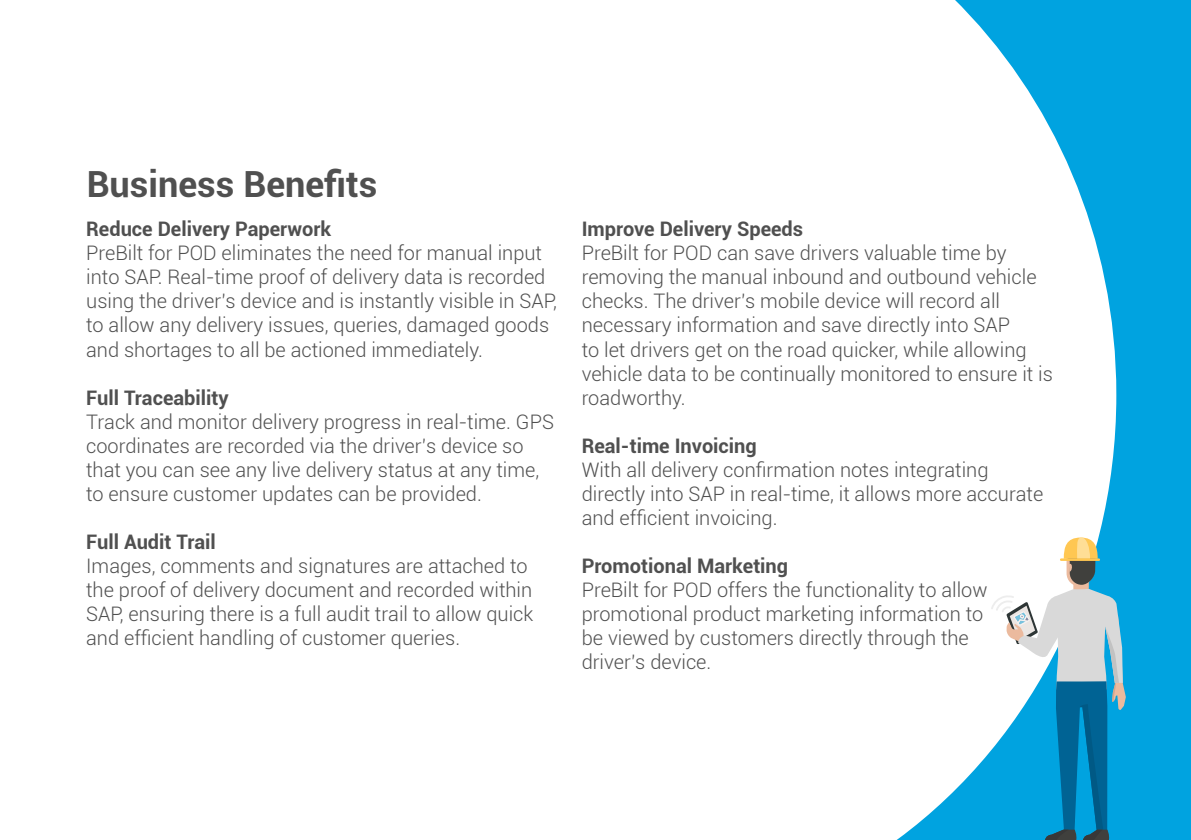
<style>
.page{position:relative;width:1191px;height:840px;background:#fff}
.page>*{position:absolute;margin:0;border:0;box-sizing:border-box;transform-origin:0 0}
.t1{font:700 36px "Roboto";color:#505050}
.t2{font:300 20px/24px "Roboto";color:#505050}
.t3{font:700 20px "Roboto";color:#505050}
</style>
<div class="page">
<svg style="left:898px;top:0;width:293px;height:839px"></svg>
<svg style="left:991px;top:537px;width:134px;height:302px"></svg>
<p class="t1" style="left:87px;top:158px;width:292px">Business Benefits</p>
<p class="t3" style="left:86px;top:215px;width:246px">Reduce Delivery Paperwork</p>
<p class="t2" style="left:86px;top:240px;width:472px">PreBilt for POD eliminates the need for manual input into SAP. Real-time proof of delivery data is recorded using the driver’s device and is instantly visible in SAP, to allow any delivery issues, queries, damaged goods and shortages to all be actioned immediately.</p>
<p class="t3" style="left:86px;top:383px;width:144px">Full Traceability</p>
<p class="t2" style="left:86px;top:408px;width:469px">Track and monitor delivery progress in real-time. GPS coordinates are recorded via the driver’s device so that you can see any live delivery status at any time, to ensure customer updates can be provided.</p>
<p class="t3" style="left:86px;top:527px;width:131px">Full Audit Trail</p>
<p class="t2" style="left:86px;top:552px;width:448px">Images, comments and signatures are attached to the proof of delivery document and recorded within SAP, ensuring there is a full audit trail to allow quick and efficient handling of customer queries.</p>
<p class="t3" style="left:581px;top:215px;width:223px">Improve Delivery Speeds</p>
<p class="t2" style="left:581px;top:240px;width:473px">PreBilt for POD can save drivers valuable time by removing the manual inbound and outbound vehicle checks. The driver’s mobile device will record all necessary information and save directly into SAP<br>to let drivers get on the road quicker, while allowing vehicle data to be continually monitored to ensure it is roadworthy.</p>
<p class="t3" style="left:581px;top:431px;width:177px">Real-time Invoicing</p>
<p class="t2" style="left:581px;top:456px;width:463px">With all delivery confirmation notes integrating directly into SAP in real-time, it allows more accurate and efficient invoicing.</p>
<p class="t3" style="left:581px;top:551px;width:208px">Promotional Marketing</p>
<p class="t2" style="left:581px;top:576px;width:407px">PreBilt for POD offers the functionality to allow promotional product marketing information to be viewed by customers directly through the driver’s device.</p>
</div>
